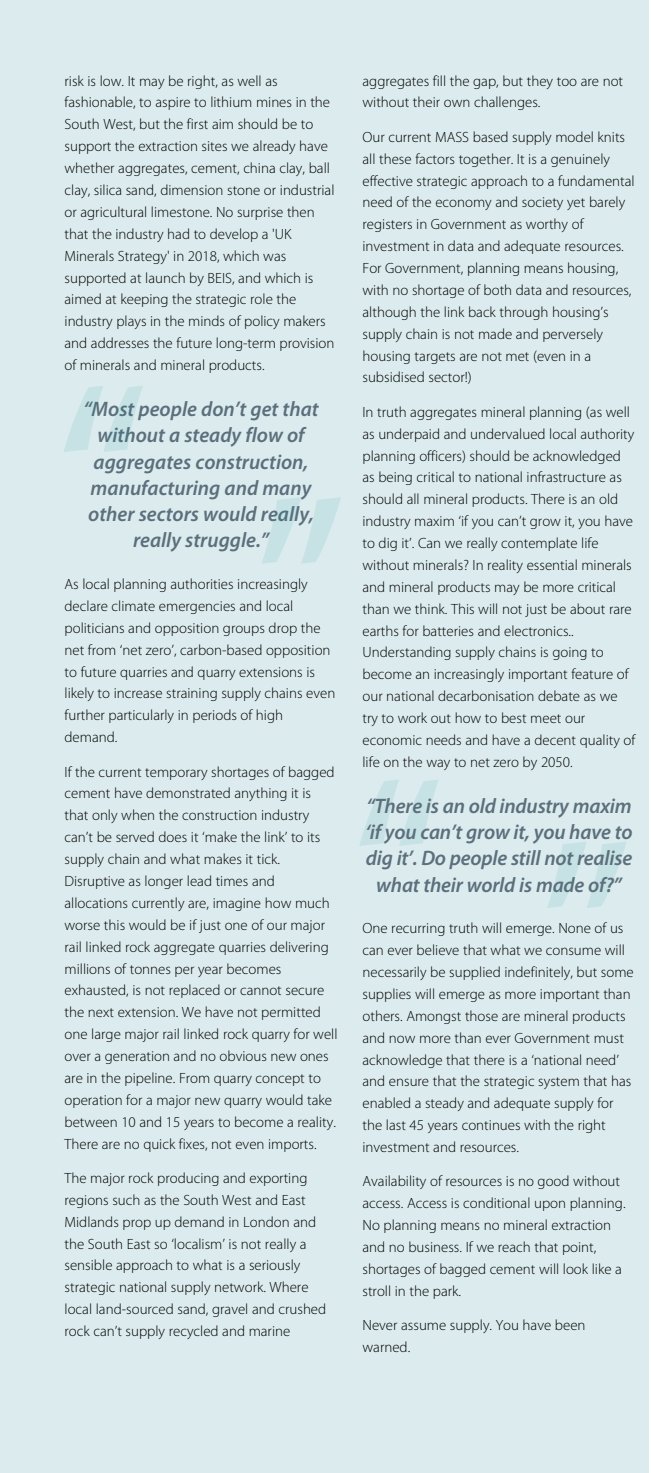
<style>
.page{position:relative;width:651px;height:1473px;background:#fff}
.page>*{position:absolute;margin:0;border:0;box-sizing:border-box;transform-origin:0 0}
.t1{font:272.47px "Myriad Pro";color:#008c99}
.t2{font:italic 600 21px/26.2px "Myriad Pro";color:#5c6f7c;text-align:center}
.t3{font:300 14.88px/21.9px "Myriad Pro";color:#000}
</style>
<div class="page">
<div style="left:0;top:0;width:647px;height:1473px;background:#dcecee"></div>
<p class="t3" style="left:64px;top:70px;width:271px">risk is low. It may be right, as well as fashionable, to aspire to lithium mines in the South West, but the first aim should be to support the extraction sites we already have whether aggregates, cement, china clay, ball clay, silica sand, dimension stone or industrial or agricultural limestone. No surprise then that the industry had to develop a 'UK Minerals Strategy' in 2018, which was supported at launch by BEIS, and which is aimed at keeping the strategic role the industry plays in the minds of policy makers and addresses the future long-term provision of minerals and mineral products.</p>
<h2 class="t2" style="left:83px;top:395px;width:237px">“Most people don’t get that without a steady flow of aggregates construction, manufacturing and many other sectors would really, really struggle.”</h2>
<p class="t3" style="left:64px;top:573px;width:272px">As local planning authorities increasingly declare climate emergencies and local politicians and opposition groups drop the net from ‘net zero’, carbon-based opposition to future quarries and quarry extensions is likely to increase straining supply chains even further particularly in periods of high demand.</p>
<p class="t3" style="left:64px;top:761px;width:274px">If the current temporary shortages of bagged cement have demonstrated anything it is that only when the construction industry can’t be served does it ‘make the link’ to its supply chain and what makes it tick.<br>Disruptive as longer lead times and allocations currently are, imagine how much worse this would be if just one of our major rail linked rock aggregate quarries delivering millions of tonnes per year becomes exhausted, is not replaced or cannot secure the next extension. We have not permitted one large major rail linked rock quarry for well over a generation and no obvious new ones are in the pipeline. From quarry concept to operation for a major new quarry would take between 10 and 15 years to become a reality.<br>There are no quick fixes, not even imports.</p>
<p class="t3" style="left:64px;top:1167px;width:263px">The major rock producing and exporting regions such as the South West and East Midlands prop up demand in London and the South East so ‘localism’ is not really a sensible approach to what is a seriously strategic national supply network. Where local land-sourced sand, gravel and crushed rock can’t supply recycled and marine</p>
<h1 class="t1" style="left:54px;top:313px;width:96px">“</h1>
<h1 class="t1" style="left:350px;top:636px;width:96px;rotate:-180deg">“</h1>
<p class="t3" style="left:362px;top:70px;width:262px">aggregates fill the gap, but they too are not without their own challenges.</p>
<p class="t3" style="left:362px;top:126px;width:273px">Our current MASS based supply model knits all these factors together. It is a genuinely effective strategic approach to a fundamental need of the economy and society yet barely registers in Government as worthy of investment in data and adequate resources.<br>For Government, planning means housing, with no shortage of both data and resources, although the link back through housing’s supply chain is not made and perversely housing targets are not met (even in a subsidised sector!)</p>
<p class="t3" style="left:362px;top:401px;width:274px">In truth aggregates mineral planning (as well as underpaid and undervalued local authority planning officers) should be acknowledged as being critical to national infrastructure as should all mineral products. There is an old industry maxim ‘if you can’t grow it, you have to dig it’. Can we really contemplate life without minerals? In reality essential minerals and mineral products may be more critical than we think. This will not just be about rare earths for batteries and electronics..<br>Understanding supply chains is going to become an increasingly important feature of our national decarbonisation debate as we try to work out how to best meet our economic needs and have a decent quality of life on the way to net zero by 2050.</p>
<h2 class="t2" style="left:365px;top:792px;width:268px">“There is an old industry maxim ‘if you can’t grow it, you have to dig it’. Do people still not realise what their world is made of?”</h2>
<p class="t3" style="left:362px;top:918px;width:273px">One recurring truth will emerge. None of us can ever believe that what we consume will necessarily be supplied indefinitely, but some supplies will emerge as more important than others. Amongst those are mineral products and now more than ever Government must acknowledge that there is a ‘national need’ and ensure that the strategic system that has enabled a steady and adequate supply for the last 45 years continues with the right investment and resources.</p>
<p class="t3" style="left:362px;top:1171px;width:264px">Availability of resources is no good without access. Access is conditional upon planning.<br>No planning means no mineral extraction and no business. If we reach that point, shortages of bagged cement will look like a stroll in the park.</p>
<p class="t3" style="left:362px;top:1314px;width:224px">Never assume supply. You have been warned.</p>
<h1 class="t1" style="left:350px;top:707px;width:96px">“</h1>
<h1 class="t1" style="left:635px;top:981px;width:96px;rotate:-180deg">“</h1>
</div>
